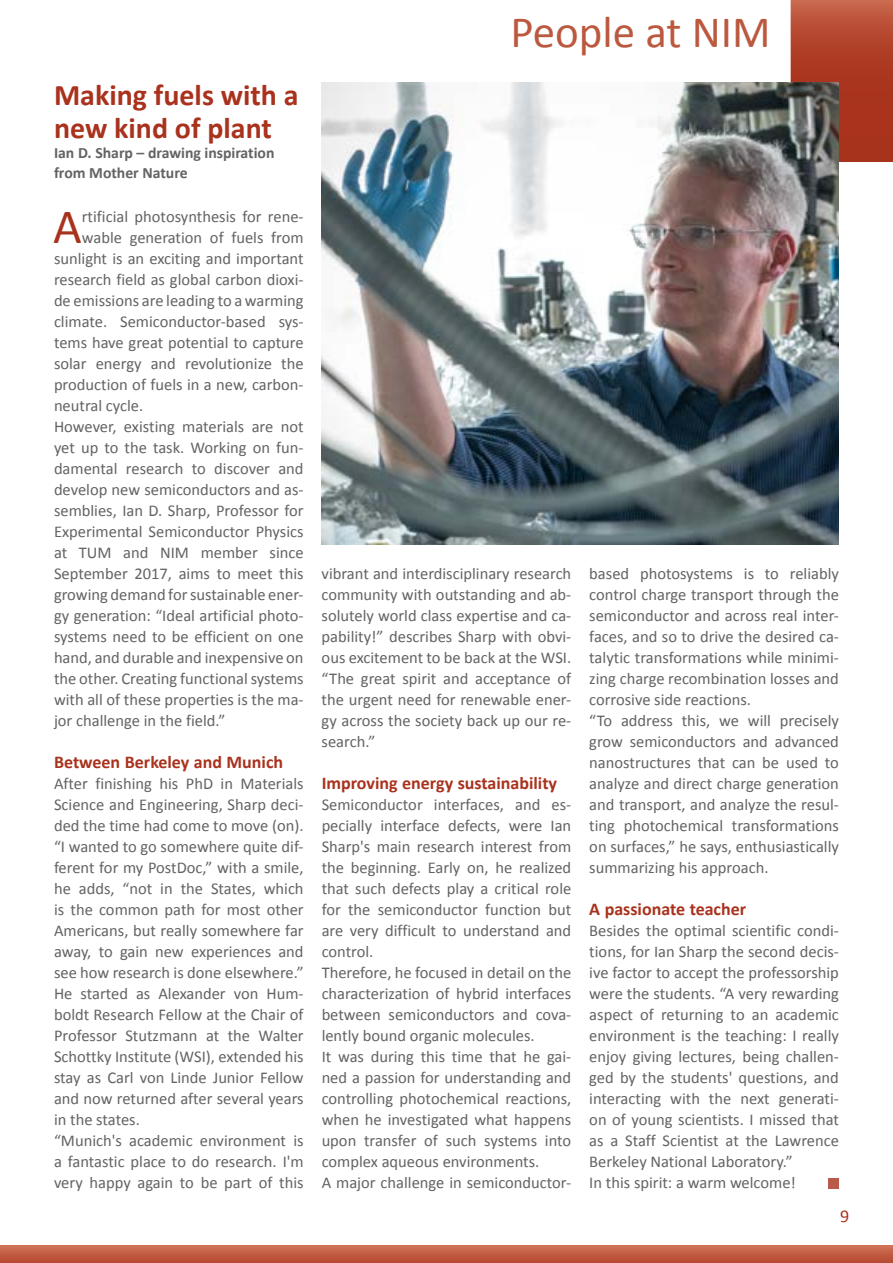
<style>
.page{position:relative;width:893px;height:1263px;background:#fff}
.page>*{position:absolute;margin:0;border:0;box-sizing:border-box;transform-origin:0 0}
.t1{font:49.65px "Calibri";color:#a9321d}
.t2{font:45px "Calibri";color:#bb593f}
.t3{font:700 30px/33px "Calibri";color:#a9321d}
.t4{font:700 18px "Calibri";color:#a9321d}
.t5{font:18px "Calibri";color:#a9321d}
.t6{font:16.5px/21px "Calibri";color:#646363}
.t7{font:700 15.75px/20.2px "Calibri";color:#646363}
</style>
<div class="page">
<div style="left:828px;top:1178px;width:11px;height:10px;background:#ba5b4a"></div>
<img style="left:322px;top:82px;width:517px;height:462px">
<svg style="left:1px;top:1246px;width:892px;height:17px;background:#c15c42"></svg>
<svg style="left:791px;top:0;width:102px;height:162px;background:#9e4936"></svg>
<h3 class="t3" style="left:54px;top:78px;width:246px">Making fuels with a new kind of plant</h3>
<p class="t7" style="left:54px;top:142px;width:222px">Ian D. Sharp – drawing inspiration from Mother Nature</p>
<h1 class="t1" style="left:53px;top:195px;width:30px">A</h1>
<p class="t6" style="left:82px;top:206px;width:223px">rtificial photosynthesis for rene-</p>
<p class="t6" style="left:82px;top:227px;width:223px">wable generation of fuels from</p>
<p class="t6" style="left:54px;top:248px;width:251px">sunlight is an exciting and important</p>
<p class="t6" style="left:54px;top:269px;width:251px">research field as global carbon dioxi-</p>
<p class="t6" style="left:54px;top:290px;width:251px">de emissions are leading to a warming</p>
<p class="t6" style="left:54px;top:311px;width:251px">climate. Semiconductor-based sys-</p>
<p class="t6" style="left:54px;top:332px;width:251px">tems have great potential to capture</p>
<p class="t6" style="left:54px;top:353px;width:251px">solar energy and revolutionize the</p>
<p class="t6" style="left:54px;top:374px;width:251px">production of fuels in a new, carbon-</p>
<p class="t6" style="left:54px;top:395px;width:91px">neutral cycle.</p>
<p class="t6" style="left:54px;top:416px;width:251px">However, existing materials are not</p>
<p class="t6" style="left:54px;top:437px;width:251px">yet up to the task. Working on fun-</p>
<p class="t6" style="left:54px;top:458px;width:251px">damental research to discover and</p>
<p class="t6" style="left:54px;top:479px;width:251px">develop new semiconductors and as-</p>
<p class="t6" style="left:54px;top:500px;width:251px">semblies, Ian D. Sharp, Professor for</p>
<p class="t6" style="left:54px;top:521px;width:251px">Experimental Semiconductor Physics</p>
<p class="t6" style="left:54px;top:542px;width:251px">at TUM and NIM member since</p>
<p class="t6" style="left:54px;top:563px;width:251px">September 2017, aims to meet this</p>
<p class="t6" style="left:54px;top:584px;width:251px">growing demand for sustainable ener-</p>
<p class="t6" style="left:54px;top:605px;width:251px">gy generation: “Ideal artificial photo-</p>
<p class="t6" style="left:54px;top:626px;width:251px">systems need to be efficient on one</p>
<p class="t6" style="left:54px;top:647px;width:251px">hand, and durable and inexpensive on</p>
<p class="t6" style="left:54px;top:668px;width:251px">the other. Creating functional systems</p>
<p class="t6" style="left:54px;top:689px;width:251px">with all of these properties is the ma-</p>
<p class="t6" style="left:54px;top:710px;width:173px">jor challenge in the field.”</p>
<p class="t4" style="left:54px;top:751px;width:231px">Between Berkeley and Munich</p>
<p class="t6" style="left:54px;top:773px;width:251px">After finishing his PhD in Materials Science and Engineering, Sharp deci&shy;ded the time had come to move (on). “I wanted to go somewhere quite dif&shy;ferent for my PostDoc,” with a smile, he adds, “not in the States, which is the common path for most other Americans, but really somewhere far away, to gain new experiences and see how research is done elsewhere.” He started as Alexander von Hum&shy;boldt Research Fellow at the Chair of Professor Stutzmann at the Walter Schottky Institute (WSI), extended his stay as Carl von Linde Junior Fellow and now returned after several years in the states.<br>“Munich's academic environment is a fantastic place to do research. I'm very happy again to be part of this</p>
<h2 class="t2" style="left:510px;top:3px;width:262px">People at NIM</h2>
<p class="t6" style="left:322px;top:563px;width:251px;text-align:justify">vibrant and interdisciplinary research community with outstanding and ab&shy;solutely world class expertise and ca&shy;pability!” describes Sharp with obvi&shy;ous excitement to be back at the WSI. “The great spirit and acceptance of the urgent need for renewable ener&shy;gy across the society back up our re&shy;search.”</p>
<p class="t4" style="left:322px;top:772px;width:237px">Improving energy sustainability</p>
<p class="t6" style="left:322px;top:794px;width:251px">Semiconductor interfaces, and es&shy;pecially interface defects, were Ian Sharp's main research interest from the beginning. Early on, he realized that such defects play a critical role for the semiconductor function but are very difficult to understand and control.<br>Therefore, he focused in detail on the characterization of hybrid interfaces between semiconductors and cova&shy;lently bound organic molecules.<br>It was during this time that he gai&shy;ned a passion for understanding and controlling photochemical reactions, when he investigated what happens upon transfer of such systems into complex aqueous environments.<br>A major challenge in semiconductor-</p>
<p class="t6" style="left:589px;top:563px;width:251px">based photosystems is to reliably control charge transport through the semiconductor and across real inter&shy;faces, and so to drive the desired ca&shy;talytic transformations while minimi&shy;zing charge recombination losses and corrosive side reactions.<br>“To address this, we will precisely grow semiconductors and advanced nanostructures that can be used to analyze and direct charge generation and transport, and analyze the resul&shy;ting photochemical transformations on surfaces,” he says, enthusiastically summarizing his approach.</p>
<p class="t4" style="left:589px;top:898px;width:158px">A passionate teacher</p>
<p class="t6" style="left:589px;top:920px;width:251px">Besides the optimal scientific condi&shy;tions, for Ian Sharp the second decis&shy;ive factor to accept the professorship were the students. “A very rewarding aspect of returning to an academic environment is the teaching: I really enjoy giving lectures, being challen&shy;ged by the students' questions, and interacting with the next generati&shy;on of young scientists. I missed that as a Staff Scientist at the Lawrence Berkeley National Laboratory.”<br>In this spirit: a warm welcome!</p>
<p class="t5" style="left:840px;top:1205px;width:11px">9</p>
</div>
